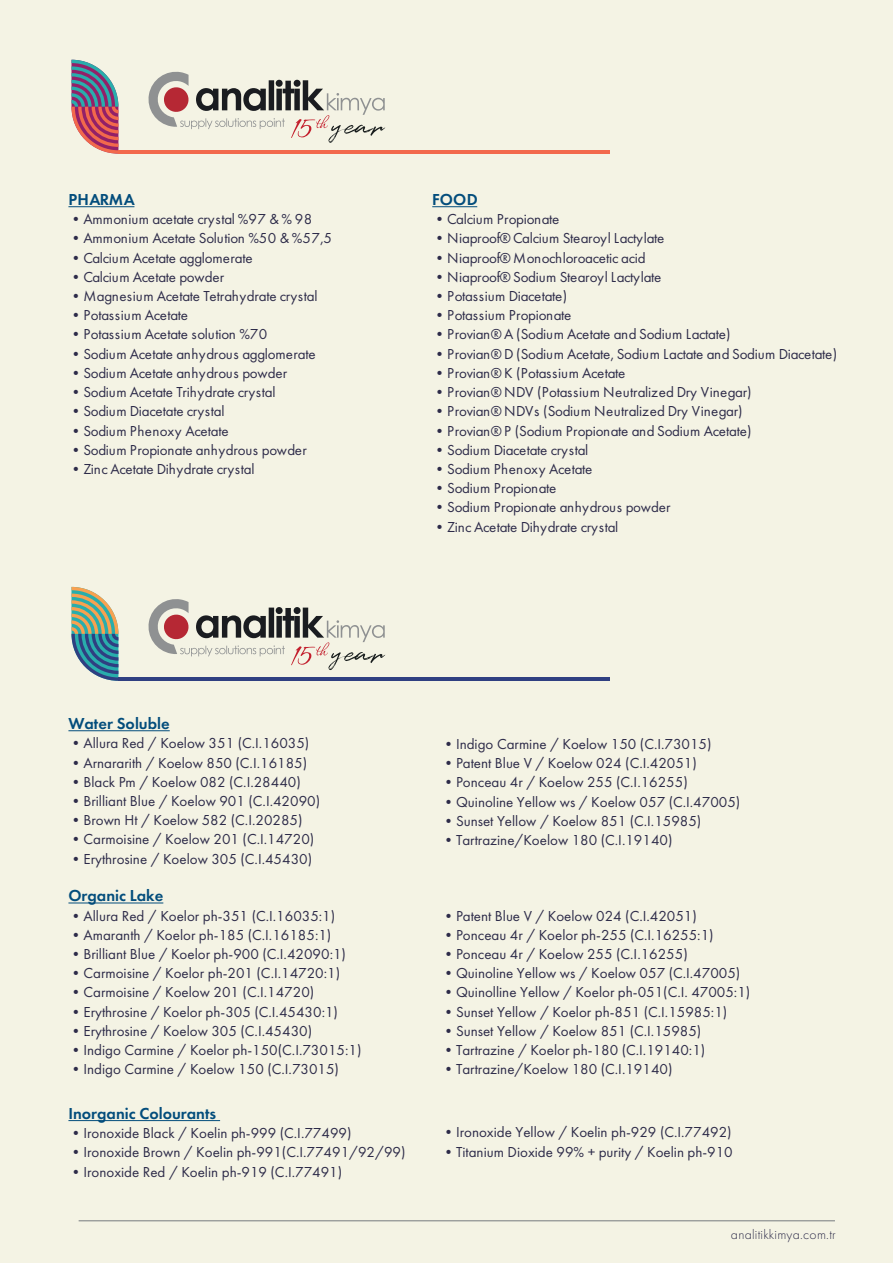
<style>
.page{position:relative;width:893px;height:1263px;background:#f4f3e4}
.page>*{position:absolute;margin:0;border:0;box-sizing:border-box;transform-origin:0 0}
.t1{font:600 16.5px "Futura PT";color:#034d7c}
.t2{font:15px "Futura PT";color:#2d2b49}
.t3{font:15px "Futura PT";letter-spacing:-.02em;color:#2d2b49}
.t4{font:15px "Futura PT";letter-spacing:-.025em;color:#2d2b49}
.t5{font:300 13.8px "Futura PT";letter-spacing:.02em;color:#2d2b49}
</style>
<div class="page">
<hr style="left:432px;top:206px;width:45px;height:1px;background:#034d7c">
<hr style="left:68px;top:206px;width:66px;height:1px;background:#034d7c">
<hr style="left:68px;top:1120px;width:152px;height:1px;background:#034d7c">
<hr style="left:68px;top:730px;width:102px;height:1px;background:#034d7c">
<hr style="left:68px;top:902px;width:95px;height:1px;background:#034d7c">
<svg style="left:71px;top:60px;width:47px;height:94px"></svg>
<hr style="left:118px;top:150px;width:492px;height:4px;background:#f2694c">
<svg style="left:71px;top:587px;width:47px;height:94px"></svg>
<hr style="left:118px;top:677px;width:492px;height:4px;background:#2f3f81">
<svg style="left:148px;top:71px;width:237px;height:72px"></svg>
<svg style="left:148px;top:599px;width:237px;height:71px"></svg>
<hr style="left:79px;top:1220px;width:756px;height:1px;background:#767b7f">
<p class="t1" style="left:68px;top:189px;width:68px">PHARMA</p>
<p class="t2" style="left:68px;top:210px;width:246px">•Ammonium acetate crystal %97 &amp; % 98</p>
<p class="t2" style="left:68px;top:230px;width:265px">•Ammonium Acetate Solution %50 &amp; %57,5</p>
<p class="t3" style="left:68px;top:249px;width:186px">•Calcium Acetate agglomerate</p>
<p class="t3" style="left:68px;top:268px;width:157px">•Calcium Acetate powder</p>
<p class="t2" style="left:68px;top:287px;width:251px">•Magnesium Acetate Tetrahydrate crystal</p>
<p class="t2" style="left:68px;top:306px;width:121px">•Potassium Acetate</p>
<p class="t2" style="left:68px;top:326px;width:201px">•Potassium Acetate solution %70</p>
<p class="t2" style="left:68px;top:345px;width:249px">•Sodium Acetate anhydrous agglomerate</p>
<p class="t2" style="left:68px;top:364px;width:220px">•Sodium Acetate anhydrous powder</p>
<p class="t2" style="left:68px;top:383px;width:209px">•Sodium Acetate Trihydrate crystal</p>
<p class="t2" style="left:68px;top:402px;width:158px">•Sodium Diacetate crystal</p>
<p class="t2" style="left:68px;top:422px;width:162px">•Sodium Phenoxy Acetate</p>
<p class="t2" style="left:68px;top:441px;width:240px">•Sodium Propionate anhydrous powder</p>
<p class="t2" style="left:68px;top:460px;width:188px">•Zinc Acetate Dihydrate crystal</p>
<p class="t1" style="left:432px;top:189px;width:47px">FOOD</p>
<p class="t2" style="left:432px;top:210px;width:129px">•Calcium Propionate</p>
<p class="t2" style="left:432px;top:230px;width:234px">•Niaproof® Calcium Stearoyl Lactylate</p>
<p class="t4" style="left:432px;top:249px;width:215px">•Niaproof® Monochloroacetic acid</p>
<p class="t2" style="left:432px;top:268px;width:231px">•Niaproof® Sodium Stearoyl Lactylate</p>
<p class="t2" style="left:432px;top:287px;width:136px">•Potassium Diacetate)</p>
<p class="t2" style="left:432px;top:306px;width:141px">•Potassium Propionate</p>
<p class="t3" style="left:432px;top:326px;width:300px">•Provian® A (Sodium Acetate and Sodium Lactate)</p>
<p class="t3" style="left:432px;top:345px;width:406px">•Provian® D (Sodium Acetate, Sodium Lactate and Sodium Diacetate)</p>
<p class="t2" style="left:432px;top:364px;width:195px">•Provian® K (Potassium Acetate</p>
<p class="t2" style="left:432px;top:383px;width:321px">•Provian® NDV (Potassium Neutralized Dry Vinegar)</p>
<p class="t2" style="left:432px;top:402px;width:312px">•Provian® NDVs (Sodium Neutralized Dry Vinegar)</p>
<p class="t3" style="left:432px;top:422px;width:321px">•Provian® P (Sodium Propionate and Sodium Acetate)</p>
<p class="t2" style="left:432px;top:441px;width:158px">•Sodium Diacetate crystal</p>
<p class="t2" style="left:432px;top:460px;width:162px">•Sodium Phenoxy Acetate</p>
<p class="t2" style="left:432px;top:479px;width:126px">•Sodium Propionate</p>
<p class="t2" style="left:432px;top:498px;width:240px">•Sodium Propionate anhydrous powder</p>
<p class="t2" style="left:432px;top:518px;width:188px">•Zinc Acetate Dihydrate crystal</p>
<p class="t1" style="left:68px;top:713px;width:103px">Water Soluble</p>
<p class="t2" style="left:68px;top:734px;width:242px">•Allura Red / Koelow 351 (C.I.16035)</p>
<p class="t2" style="left:68px;top:754px;width:240px">•Arnararith / Koelow 850 (C.I.16185)</p>
<p class="t2" style="left:68px;top:773px;width:234px">•Black Pm / Koelow 082 (C.I.28440)</p>
<p class="t2" style="left:68px;top:792px;width:253px">•Brilliant Blue / Koelow 901 (C.I.42090)</p>
<p class="t2" style="left:68px;top:811px;width:236px">•Brown Ht / Koelow 582 (C.I.20285)</p>
<p class="t2" style="left:68px;top:830px;width:247px">•Carmoisine / Koelow 201 (C.I.14720)</p>
<p class="t2" style="left:68px;top:850px;width:245px">•Erythrosine / Koelow 305 (C.I.45430)</p>
<p class="t1" style="left:68px;top:885px;width:96px">Organic Lake</p>
<p class="t2" style="left:68px;top:907px;width:268px">•Allura Red / Koelor ph-351 (C.I.16035:1)</p>
<p class="t2" style="left:68px;top:926px;width:264px">•Amaranth / Koelor ph-185 (C.I.16185:1)</p>
<p class="t2" style="left:68px;top:945px;width:279px">•Brilliant Blue / Koelor ph-900 (C.I.42090:1)</p>
<p class="t2" style="left:68px;top:964px;width:273px">•Carmoisine / Koelor ph-201 (C.I.14720:1)</p>
<p class="t2" style="left:68px;top:983px;width:247px">•Carmoisine / Koelow 201 (C.I.14720)</p>
<p class="t2" style="left:68px;top:1003px;width:271px">•Erythrosine / Koelor ph-305 (C.I.45430:1)</p>
<p class="t2" style="left:68px;top:1022px;width:245px">•Erythrosine / Koelow 305 (C.I.45430)</p>
<p class="t2" style="left:68px;top:1041px;width:294px">•Indigo Carmine / Koelor ph-150(C.I.73015:1)</p>
<p class="t2" style="left:68px;top:1060px;width:272px">•Indigo Carmine / Koelow 150 (C.I.73015)</p>
<p class="t1" style="left:68px;top:1103px;width:149px">Inorganic Colourants</p>
<p class="t2" style="left:68px;top:1124px;width:284px">•Ironoxide Black / Koelin ph-999 (C.I.77499)</p>
<p class="t2" style="left:68px;top:1143px;width:338px">•Ironoxide Brown / Koelin ph-991(C.I.77491/92/99)</p>
<p class="t2" style="left:68px;top:1163px;width:275px">•Ironoxide Red / Koelin ph-919 (C.I.77491)</p>
<p class="t2" style="left:441px;top:735px;width:272px">•Indigo Carmine / Koelow 150 (C.I.73015)</p>
<p class="t2" style="left:441px;top:754px;width:257px">•Patent Blue V / Koelow 024 (C.I.42051)</p>
<p class="t2" style="left:441px;top:773px;width:248px">•Ponceau 4r / Koelow 255 (C.I.16255)</p>
<p class="t2" style="left:441px;top:793px;width:301px">•Quinoline Yellow ws / Koelow 057 (C.I.47005)</p>
<p class="t2" style="left:441px;top:812px;width:262px">•Sunset Yellow / Koelow 851 (C.I.15985)</p>
<p class="t2" style="left:441px;top:831px;width:233px">•Tartrazine/Koelow 180 (C.I.19140)</p>
<p class="t2" style="left:441px;top:907px;width:257px">•Patent Blue V / Koelow 024 (C.I.42051)</p>
<p class="t2" style="left:441px;top:926px;width:274px">•Ponceau 4r / Koelor ph-255 (C.I.16255:1)</p>
<p class="t2" style="left:441px;top:945px;width:248px">•Ponceau 4r / Koelow 255 (C.I.16255)</p>
<p class="t2" style="left:441px;top:964px;width:301px">•Quinoline Yellow ws / Koelow 057 (C.I.47005)</p>
<p class="t2" style="left:441px;top:983px;width:311px">•Quinolline Yellow / Koelor ph-051(C.I. 47005:1)</p>
<p class="t2" style="left:441px;top:1003px;width:288px">•Sunset Yellow / Koelor ph-851 (C.I.15985:1)</p>
<p class="t2" style="left:441px;top:1022px;width:262px">•Sunset Yellow / Koelow 851 (C.I.15985)</p>
<p class="t2" style="left:441px;top:1041px;width:266px">•Tartrazine / Koelor ph-180 (C.I.19140:1)</p>
<p class="t2" style="left:441px;top:1060px;width:233px">•Tartrazine/Koelow 180 (C.I.19140)</p>
<p class="t2" style="left:441px;top:1123px;width:292px">•Ironoxide Yellow / Koelin ph-929 (C.I.77492)</p>
<p class="t2" style="left:441px;top:1143px;width:293px">•Titanium Dioxide 99% + purity / Koelin ph-910</p>
<p class="t5" style="left:731px;top:1227px;width:106px">analitikkimya.com.tr</p>
</div>
